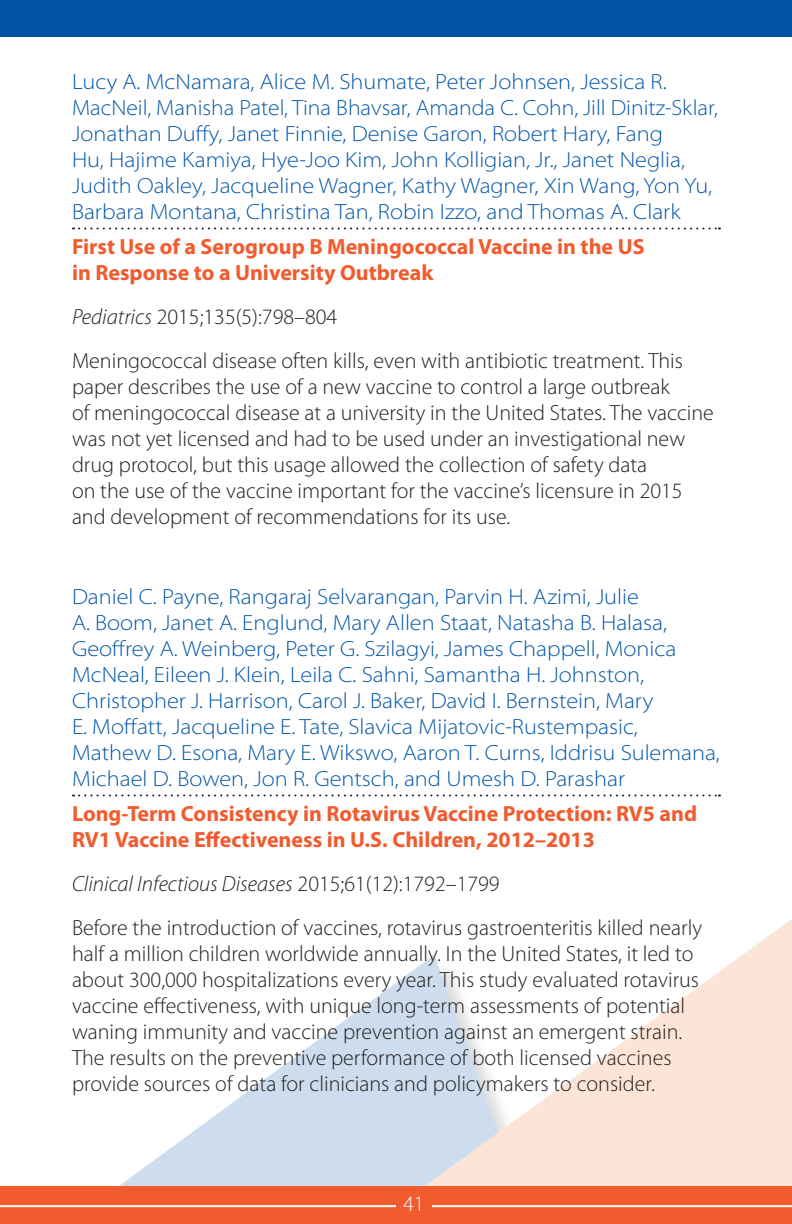
<style>
.page{position:relative;width:792px;height:1224px;background:#fff}
.page>*{position:absolute;margin:0;border:0;box-sizing:border-box;transform-origin:0 0}
.t1{font:300 22px/26px "Myriad Pro";color:#231f20}
.t2{font:300 semi-expanded 22px/26px "Myriad Pro";color:#0154a6}
.t3{font:700 22px/26px "Myriad Pro";color:#f15b2e}
.t4{font:italic 300 22px "Myriad Pro";color:#231f20}
.t5{font:300 22px "Myriad Pro";color:#fff}
.s1{font-style:italic}
.s2{font-style:normal}
</style>
<div class="page">
<svg style="left:0;top:1036px;width:323px;height:151px"></svg>
<svg style="left:323px;top:919px;width:469px;height:268px"></svg>
<div style="left:0;top:1187px;width:792px;height:37px;background:#f15b2e"></div>
<div style="left:0;top:0;width:792px;height:36px;background:#0154a6"></div>
<hr style="left:0;top:1205px;width:396px;height:2px;background:#fff">
<hr style="left:432px;top:1205px;width:360px;height:2px;background:#fff">
<svg style="left:73px;top:228px;width:647px;height:2px"></svg>
<svg style="left:73px;top:794px;width:647px;height:2px"></svg>
<p class="t2" style="left:72px;top:68px;width:647px">Lucy A. McNamara, Alice M. Shumate, Peter Johnsen, Jessica R.<br>MacNeil, Manisha Patel, Tina Bhavsar, Amanda C. Cohn, Jill Dinitz-Sklar, Jonathan Duffy, Janet Finnie, Denise Garon, Robert Hary, Fang<br>Hu, Hajime Kamiya, Hye-Joo Kim, John Kolligian, Jr., Janet Neglia, Judith Oakley, Jacqueline Wagner, Kathy Wagner, Xin Wang, Yon Yu, Barbara Montana, Christina Tan, Robin Izzo, and Thomas A. Clark</p>
<h4 class="t3" style="left:72px;top:233px;width:574px">First Use of a Serogroup B Meningococcal Vaccine in the US in Response to a University Outbreak</h4>
<p class="t1" style="left:72px;top:304px;width:267px"><span class="s1">Pediatrics</span> 2015;135(5):798–804</p>
<p class="t1" style="left:72px;top:348px;width:643px">Meningococcal disease often kills, even with antibiotic treatment. This paper describes the use of a new vaccine to control a large outbreak<br>of meningococcal disease at a university in the United States. The vaccine was not yet licensed and had to be used under an investigational new drug protocol, but this usage allowed the collection of safety data<br>on the use of the vaccine important for the vaccine’s licensure in 2015 and development of recommendations for its use.</p>
<p class="t2" style="left:72px;top:583px;width:568px">Daniel C. Payne, Rangaraj Selvarangan, Parvin H. Azimi, Julie</p>
<p class="t2" style="left:72px;top:609px;width:606px">A. Boom, Janet A. Englund, Mary Allen Staat, Natasha B. Halasa, Geoffrey A. Weinberg, Peter G. Szilagyi, James Chappell, Monica McNeal, Eileen J. Klein, Leila C. Sahni, Samantha H. Johnston, Christopher J. Harrison, Carol J. Baker, David I. Bernstein, Mary</p>
<p class="t2" style="left:72px;top:714px;width:649px">E. Moffatt, Jacqueline E. Tate, Slavica Mijatovic-Rustempasic,<br>Mathew D. Esona, Mary E. Wikswo, Aaron T. Curns, Iddrisu Sulemana,<br>Michael D. Bowen, Jon R. Gentsch, and Umesh D. Parashar</p>
<h4 class="t3" style="left:72px;top:800px;width:627px">Long-Term Consistency in Rotavirus Vaccine Protection: RV5 and<br>RV1 Vaccine Effectiveness in U.S. Children, 2012–2013</h4>
<p class="t4" style="left:72px;top:872px;width:429px">Clinical Infectious Diseases <span class="s2">2015;61(12):1792–1799</span></p>
<p class="t1" style="left:72px;top:915px;width:632px">Before the introduction of vaccines, rotavirus gastroenteritis killed nearly half a million children worldwide annually. In the United States, it led to about 300,000 hospitalizations every year. This study evaluated rotavirus vaccine effectiveness, with unique long-term assessments of potential waning immunity and vaccine prevention against an emergent strain.<br>The results on the preventive performance of both licensed vaccines provide sources of data for clinicians and policymakers to consider.</p>
<p class="t5" style="left:403px;top:1192px;width:23px">41</p>
</div>
